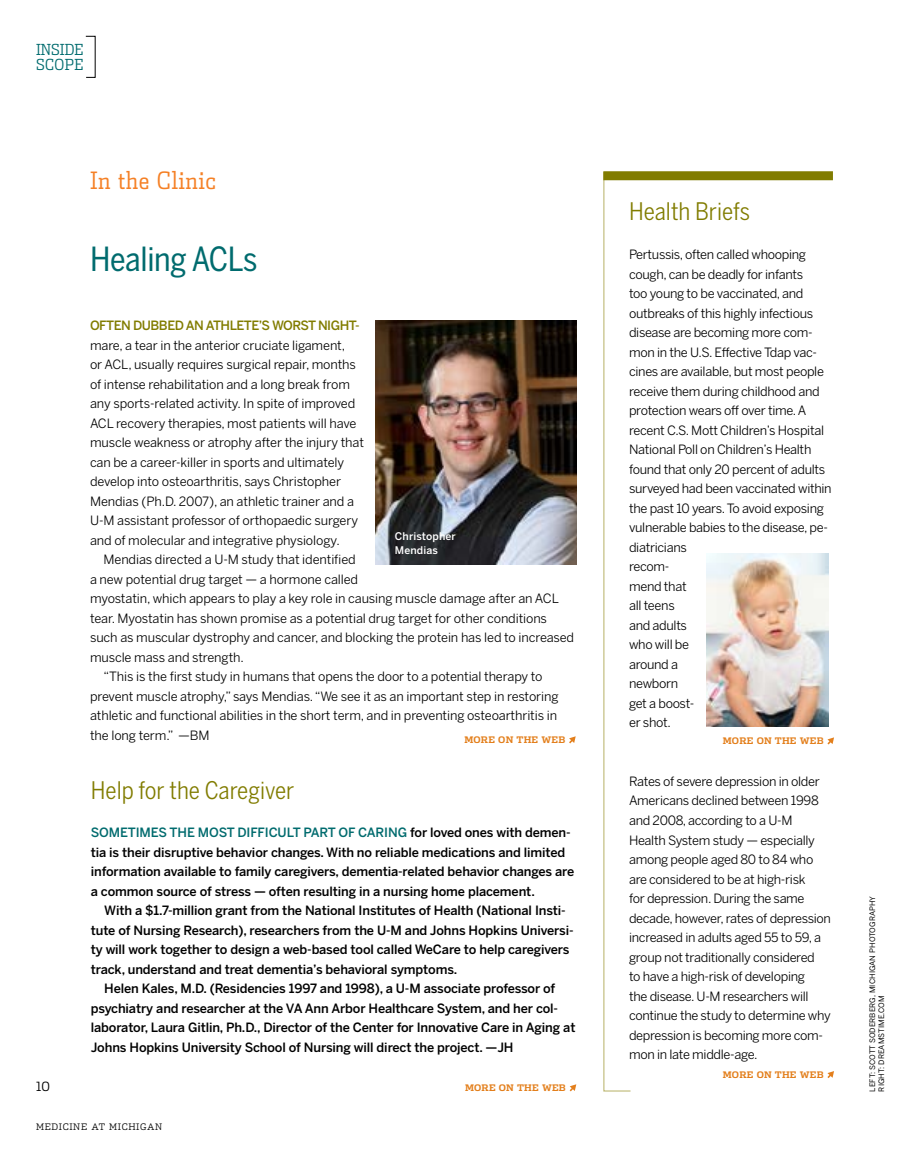
<style>
.page{position:relative;width:905px;height:1175px;background:#fff}
.page>*{position:absolute;margin:0;border:0;box-sizing:border-box;transform-origin:0 0}
.t1{font:33px "Benton Sans Cond Regluar";letter-spacing:-.01em;color:#006b6e}
.t2{font:24px "Benton Sans Cond";color:#817c00}
.t3{font:300 24px "Dispatch Cond";letter-spacing:.02em;color:#f58025}
.t4{font:300 15.3px/14.2px "Dispatch Cond";letter-spacing:.01em;color:#006b6e}
.t5{font:12.75px/19.5px "Benton Sans";letter-spacing:-.025em;color:#000}
.t6{font:500 12.75px/19.5px "Benton Sans";letter-spacing:-.01em;color:#000}
.t7{font:500 12.75px "Benton Sans";letter-spacing:-.01em;color:#006b6e}
.t8{font:500 12.75px "Benton Sans";letter-spacing:-.04em;color:#817c00}
.t9{font:300 12.75px "Dispatch";color:#000}
.t10{font:500 10.5px/13.5px "Benton Sans";letter-spacing:.01em;color:#fff}
.t11{font:700 9px "Dispatch";letter-spacing:.02em;color:#e37f1c}
.t12{font:300 9px "Dispatch";letter-spacing:.07em;color:#000}
.t13{font:7.5px/9px "Benton Sans Regluar";letter-spacing:.01em;color:#000}
</style>
<div class="page">
<svg style="left:603px;top:180px;width:28px;height:912px"></svg>
<div style="left:603px;top:171px;width:229px;height:9px;background:#817c00"></div>
<svg style="left:827px;top:737px;width:7px;height:7px"></svg>
<svg style="left:569px;top:1084px;width:7px;height:7px"></svg>
<svg style="left:827px;top:1071px;width:7px;height:7px"></svg>
<svg style="left:569px;top:736px;width:6px;height:7px"></svg>
<img style="left:375px;top:320px;width:201px;height:244px">
<img style="left:707px;top:553px;width:121px;height:173px">
<p class="t4" style="left:36px;top:43px;width:49px">INSIDE<br>SCOPE</p>
<h2 class="t3" style="left:90px;top:166px;width:128px">IN THE CLINIC</h2>
<h1 class="t1" style="left:90px;top:239px;width:169px">Healing ACLs</h1>
<p class="t8" style="left:90px;top:318px;width:40px">Oftendubb</p>
<p class="t8" style="left:167px;top:318px;width:16px">edanath</p>
<p class="t8" style="left:230px;top:318px;width:79px">lete’s worstn</p>
<p class="t8" style="left:327px;top:318px;width:13px">ight</p>
<p class="t8" style="left:355px;top:318px;width:6px">-</p>
<p class="t5" style="left:90px;top:335px;width:275px">mare, a tear in the anterior cruciate ligament,<br>or ACL, usually requires surgical repair, months of intense rehabilitation and a long break from any sports-related activity. In spite of improved ACL recovery therapies, most patients will have muscle weakness or atrophy after the injury that can be a career-killer in sports and ultimately develop into osteoarthritis, says Christopher Mendias (Ph.D. 2007), an athletic trainer and a U-M assistant professor of orthopaedic surgery and of molecular and integrative physiology.</p>
<p class="t5" style="left:104px;top:550px;width:254px">Mendias directed a U-M study that identified</p>
<p class="t5" style="left:90px;top:569px;width:269px">a new potential drug target — a hormone called</p>
<p class="t5" style="left:90px;top:589px;width:470px">myostatin, which appears to play a key role in causing muscle damage after an ACL</p>
<p class="t5" style="left:90px;top:608px;width:458px">tear. Myostatin has shown promise as a potential drug target for other conditions</p>
<p class="t5" style="left:90px;top:628px;width:485px">such as muscular dystrophy and cancer, and blocking the protein has led to increased</p>
<p class="t5" style="left:90px;top:647px;width:155px">muscle mass and strength.</p>
<p class="t5" style="left:104px;top:667px;width:440px">“This is the first study in humans that opens the door to a potential therapy to</p>
<p class="t5" style="left:90px;top:686px;width:470px">prevent muscle atrophy,” says Mendias. “We see it as an important step in restoring</p>
<p class="t5" style="left:90px;top:706px;width:468px">athletic and functional abilities in the short term, and in preventing osteoarthritis in</p>
<p class="t5" style="left:90px;top:725px;width:121px">the long term.” —BM</p>
<p class="t10" style="left:395px;top:530px;width:62px">Christopher<br>Mendias</p>
<p class="t11" style="left:464px;top:734px;width:102px">MORE ON THE WEB</p>
<p class="t9" style="left:36px;top:1078px;width:15px">10</p>
<h2 class="t2" style="left:91px;top:776px;width:205px">Help for the Caregiver</h2>
<p class="t7" style="left:91px;top:825px;width:76px">Som etim esth</p>
<p class="t7" style="left:187px;top:825px;width:40px">e mostd</p>
<p class="t7" style="left:246px;top:825px;width:54px">ifficultpa</p>
<p class="t7" style="left:319px;top:825px;width:37px">rt ofca</p>
<p class="t7" style="left:375px;top:825px;width:20px">ring</p>
<p class="t6" style="left:91px;top:823px;width:485px;text-indent:319px">for loved ones with demen&shy;tia is their disruptive behavior changes. With no reliable medications and limited information available to family caregivers, dementia-related behavior changes are a common source of stress — often resulting in a nursing home placement.</p>
<p class="t6" style="left:91px;top:901px;width:484px;text-indent:14px">With a $1.7-million grant from the National Institutes of Health (National Insti&shy;tute of N ursing Research), researchers from the U-M and Johns Hopkins Universi&shy;ty will work together to design a web-based tool called WeCare to help caregivers track, understand and treat dementia’s behavioral symptoms.</p>
<p class="t6" style="left:91px;top:979px;width:486px;text-indent:13px">Helen Kales, M.D. (Residencies 1997 and 1998), a U-M associate professor of psychiatry and researcher at the VA Ann Arbor Healthcare System, and her col&shy;laborator, Laura Gitlin, Ph.D., Director of the Center for I nnovative Care in Aging at Johns Hopkins University School of N ursing will direct the project. —JH</p>
<p class="t11" style="left:465px;top:1082px;width:102px">MORE ON THE WEB</p>
<p class="t12" style="left:36px;top:1121px;width:128px">MEDICINE AT MICHIGAN</p>
<h2 class="t2" style="left:629px;top:198px;width:122px">Health Briefs</h2>
<p class="t5" style="left:629px;top:245px;width:204px">Pertussis, often called whooping cough, can be deadly for infants<br>too young to be vaccinated, and outbreaks of this highly infectious disease are becoming more com&shy;mon in the U.S. Effective Tdap vac&shy;cines are available, but most people receive them during childhood and protection wears off over time. A recent C.S. Mott Children’s Hospital<br>National Poll on Children’s Health found that only 20 percent of adults surveyed had been vaccinated within the past 10 years. To avoid exposing vulnerable babies to the disease, pe&shy;diatricians<br>recom-<br>mend that<br>all teens<br>and adults<br>who will be<br>around a<br>newborn<br>get a boost-<br>er shot.</p>
<p class="t11" style="left:722px;top:735px;width:102px">MORE ON THE WEB</p>
<p class="t5" style="left:629px;top:772px;width:203px">Rates of severe depression in older<br>Americans declined between 1998 and 2008, according to a U-M<br>Health System study — especially among people aged 80 to 84 who are considered to be at high-risk<br>for depression. During the same decade, however, rates of depression increased in adults aged 55 to 59, a group not traditionally considered<br>to have a high-risk of developing<br>the disease. U-M researchers will continue the study to determine why depression is becoming more com&shy;mon in late middle-age.</p>
<p class="t11" style="left:722px;top:1069px;width:102px">MORE ON THE WEB</p>
<p class="t13" style="left:868px;top:1091px;width:197px;rotate:-90deg">LEFT: Scott Soderberg, Michigan Photography<br>RIGHT: dreamstim e.com</p>
</div>
